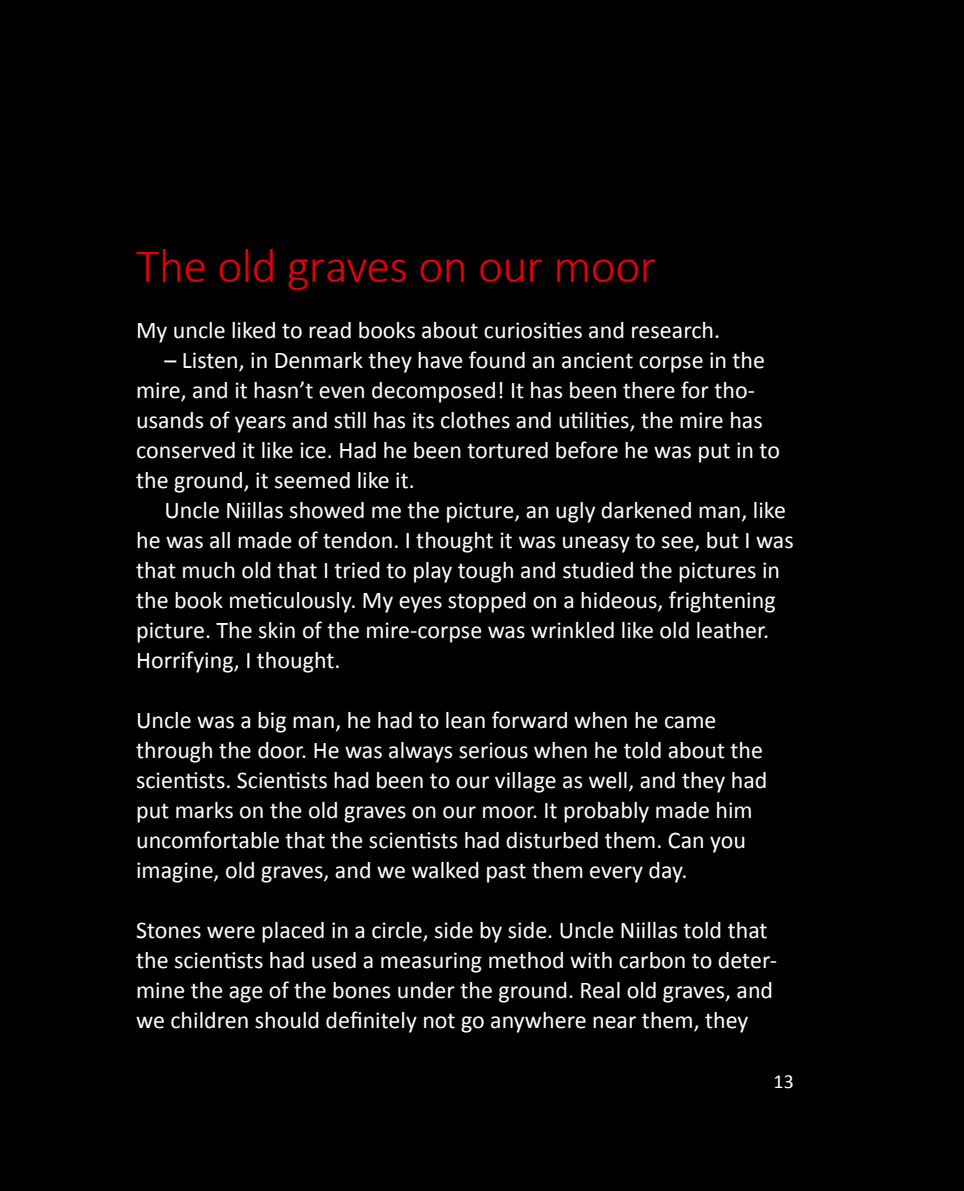
<style>
.page{position:relative;width:964px;height:1191px;background:#000}
.page>*{position:absolute;margin:0;border:0;box-sizing:border-box;transform-origin:0 0}
.t1{font:300 48px "Calibri";letter-spacing:-.015em;color:#e3000b}
.t2{font:24px/30px "Calibri";color:#fff}
.t3{font:20px "Calibri";color:#fff}
</style>
<div class="page">
<h1 class="t1" style="left:136px;top:236px;width:522px">The old graves on our moor</h1>
<p class="t2" style="left:136px;top:315px;width:585px">My uncle liked to read books about curiosities and research.</p>
<p class="t2" style="left:136px;top:345px;width:645px;text-indent:28px">– Listen, in Denmark they have found an ancient corpse in the mire, and it hasn’t even decomposed! It has been there for tho&shy;usands of years and still has its clothes and utilities, the mire has conserved it like ice. Had he been tortured before he was put in to the ground, it seemed like it.</p>
<p class="t2" style="left:136px;top:495px;width:659px;text-indent:28px">Uncle Niillas showed me the picture, an ugly darkened man, like he was all made of tendon. I thought it was uneasy to see, but I was that much old that I tried to play tough and studied the pictures in the book meticulously. My eyes stopped on a hideous, frightening picture. The skin of the mire-corpse was wrinkled like old leather.<br>Horrifying, I thought.</p>
<p class="t2" style="left:136px;top:705px;width:633px">Uncle was a big man, he had to lean forward when he came through the door. He was always serious when he told about the scientists. Scientists had been to our village as well, and they had put marks on the old graves on our moor. It probably made him uncomfortable that the scientists had disturbed them. Can you imagine, old graves, and we walked past them every day.</p>
<p class="t2" style="left:136px;top:915px;width:642px">Stones were placed in a circle, side by side. Uncle Niillas told that the scientists had used a measuring method with carbon to deter&shy;mine the age of the bones under the ground. Real old graves, and we children should definitely not go anywhere near them, they</p>
<p class="t3" style="left:773px;top:1069px;width:22px">13</p>
</div>
